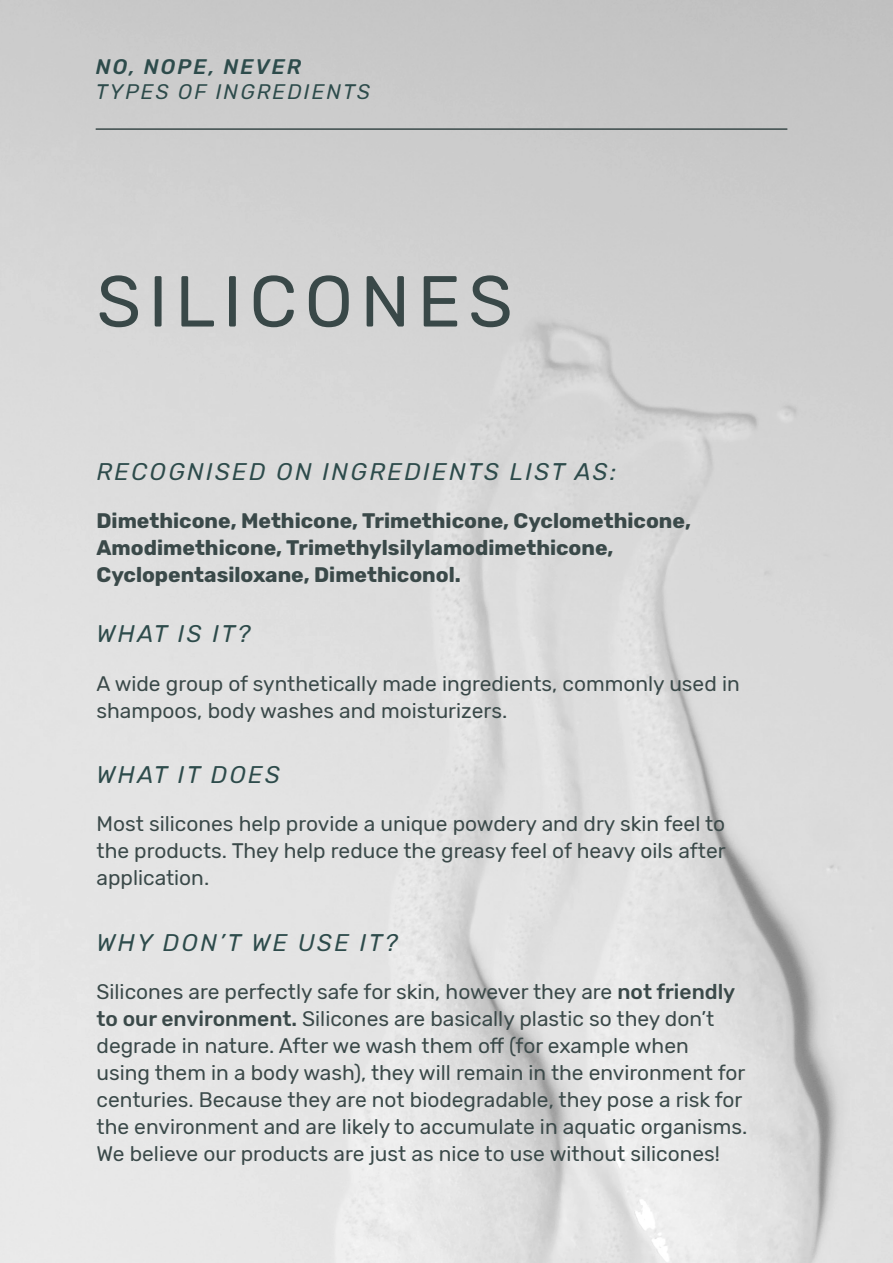
<style>
.page{position:relative;width:893px;height:1263px;background:#fff}
.page>*{position:absolute;margin:0;border:0;box-sizing:border-box;transform-origin:0 0}
.t1{font:72px "Rubik";letter-spacing:.1em;color:#394848}
.t2{font:italic 24px "Rubik";letter-spacing:.1em;color:#2d4b4b}
.t3{font:21px/27px "Rubik";color:#3a4949}
.t4{font:700 21px/27px "Rubik";color:#3a4949}
.t5{font:italic 21px "Rubik";letter-spacing:.1em;color:#2d4b4b}
.t6{font:italic 500 21px "Rubik";letter-spacing:.1em;color:#2d4b4b}
.s1{font-weight:500}
</style>
<div class="page">
<hr style="left:96px;top:128px;width:691px;height:2px;background:#3a4949">
<p class="t6" style="left:96px;top:54px;width:207px">NO, NOPE, NEVER</p>
<p class="t5" style="left:96px;top:80px;width:276px">TYPES OF INGREDIENTS</p>
<p class="t1" style="left:97px;top:261px;width:418px">SILICONES</p>
<p class="t2" style="left:97px;top:458px;width:521px">RECOGNISED ON INGREDIENTS LIST AS:</p>
<p class="t4" style="left:97px;top:507px;width:596px">Dimethicone, Methicone, Trimethicone, Cyclomethicone,<br>Amodimethicone, Trimethylsilylamodimethicone,<br>Cyclopentasiloxane, Dimethiconol.</p>
<p class="t2" style="left:97px;top:621px;width:155px">WHAT IS IT?</p>
<p class="t3" style="left:97px;top:670px;width:645px">A wide group of synthetically made ingredients, commonly used in shampoos, body washes and moisturizers.</p>
<p class="t2" style="left:97px;top:761px;width:185px">WHAT IT DOES</p>
<p class="t3" style="left:97px;top:811px;width:631px;text-align:justify">Most silicones help provide a unique powdery and dry skin feel to the products. They help reduce the greasy feel of heavy oils after application.</p>
<p class="t2" style="left:97px;top:929px;width:302px">WHY DON’T WE USE IT?</p>
<p class="t3" style="left:97px;top:979px;width:652px">Silicones are perfectly safe for skin, however they are <span class="s1">not friendly to our environment.</span> Silicones are basically plastic so they don’t degrade in nature. After we wash them off (for example when<br>using them in a body wash), they will remain in the environment for centuries. Because they are not biodegradable, they pose a risk for the environment and are likely to accumulate in aquatic organisms.<br>We believe our products are just as nice to use without silicones!</p>
</div>
